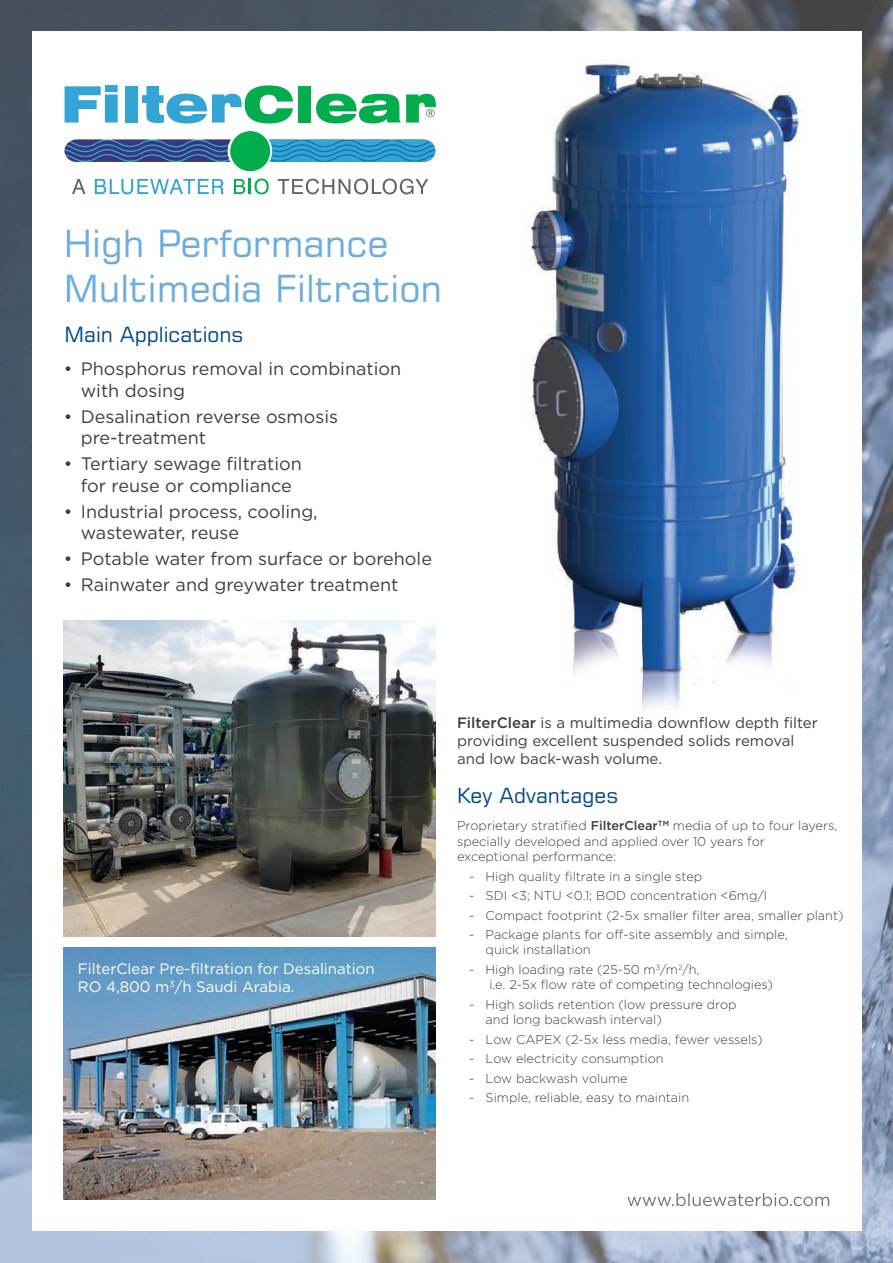
<style>
.page{position:relative;width:893px;height:1263px;background:#fff}
.page>*{position:absolute;margin:0;border:0;box-sizing:border-box;transform-origin:0 0}
.t1{font:37.5px/45px "Square 721 BT";color:#6caddf}
.t2{font:21px "Square 721 BT";color:#004a8d}
.t3{font:18px/21.6px "Gotham";color:#3e3e3f}
.t4{font:15px/18px "Gotham";color:#3e3e3f}
.t5{font:15px/18px "Gotham";color:#fff}
.t6{font:300 12.75px/15.3px "Gotham";color:#3e3e3f}
.s1{font-weight:500}
</style>
<div class="page">
<img style="left:0;top:0;width:893px;height:1263px">
<div style="left:32px;top:32px;width:829px;height:1199px;background:#fff"></div>
<svg style="left:627px;top:1193px;width:202px;height:13px"></svg>
<svg style="left:65px;top:140px;width:166px;height:22px;background:#3c5795"></svg>
<svg style="left:269px;top:140px;width:166px;height:22px;background:#2e9acb"></svg>
<div style="left:230px;top:131px;width:40px;height:40px;background:#00ad4d;border-radius:50%"></div>
<svg style="left:65px;top:85px;width:53px;height:38px"></svg>
<div style="left:125px;top:86px;width:13px;height:37px;background:#34a4d4"></div>
<svg style="left:142px;top:85px;width:151px;height:38px"></svg>
<div style="left:298px;top:86px;width:13px;height:37px;background:#03ad4d"></div>
<svg style="left:72px;top:179px;width:13px;height:15px"></svg>
<svg style="left:95px;top:179px;width:129px;height:15px"></svg>
<svg style="left:234px;top:179px;width:35px;height:15px"></svg>
<svg style="left:278px;top:179px;width:150px;height:15px"></svg>
<svg style="left:316px;top:94px;width:120px;height:29px"></svg>
<img style="left:526px;top:62px;width:278px;height:650px">
<img style="left:64px;top:621px;width:372px;height:315px">
<img style="left:64px;top:947px;width:372px;height:252px">
<h1 class="t1" style="left:64px;top:221px;width:380px">High Performance<br>Multimedia Filtration</h1>
<h2 class="t2" style="left:65px;top:321px;width:181px">Main Applications</h2>
<h3 class="t3" style="left:81px;top:358px;width:322px;text-indent:-17px">• Phosphorus removal in combination with dosing</h3>
<h3 class="t3" style="left:81px;top:405px;width:259px;text-indent:-17px">• Desalination reverse osmosis pre-treatment</h3>
<h3 class="t3" style="left:64px;top:453px;width:240px;text-align:center">• Tertiary sewage filtration for reuse or compliance</h3>
<h3 class="t3" style="left:81px;top:500px;width:238px;text-indent:-17px">• Industrial process, cooling, wastewater, reuse</h3>
<h3 class="t3" style="left:64px;top:547px;width:370px">• Potable water from surface or borehole</h3>
<h3 class="t3" style="left:64px;top:573px;width:336px">• Rainwater and greywater treatment</h3>
<p class="t5" style="left:78px;top:959px;width:298px">FilterClear Pre-filtration for Desalination<br>RO 4,800 m<sup>3</sup>/h Saudi Arabia.</p>
<p class="t4" style="left:457px;top:714px;width:362px"><span class="s1">FilterClear</span> is a multimedia downflow depth filter providing excellent suspended solids removal and low back-wash volume.</p>
<h2 class="t2" style="left:457px;top:782px;width:163px">Key Advantages</h2>
<p class="t6" style="left:457px;top:818px;width:382px">Proprietary stratified <span class="s1">FilterClear</span><sup>TM</sup> media of up to four layers, specially developed and applied over 10 years for exceptional performance:</p>
<p class="t6" style="left:469px;top:868px;width:235px">- High quality filtrate in a single step</p>
<p class="t6" style="left:469px;top:888px;width:299px">- SDI &lt;3; NTU &lt;0.1; BOD concentration &lt;6mg/l</p>
<p class="t6" style="left:469px;top:907px;width:376px">- Compact footprint (2-5x smaller filter area, smaller plant)</p>
<p class="t6" style="left:486px;top:927px;width:304px;text-indent:-16px">- Package plants for off-site assembly and simple, quick installation</p>
<p class="t6" style="left:489px;top:962px;width:285px;text-indent:-20px">- High loading rate (25-50 m<sup>3</sup>/m<sup>2</sup>/h,<br>i.e. 2-5x flow rate of competing technologies)</p>
<p class="t6" style="left:486px;top:996px;width:252px;text-indent:-16px">- High solids retention (low pressure drop and long backwash interval)</p>
<p class="t6" style="left:469px;top:1031px;width:295px">- Low CAPEX (2-5x less media, fewer vessels)</p>
<p class="t6" style="left:469px;top:1051px;width:196px">- Low electricity consumption</p>
<p class="t6" style="left:469px;top:1070px;width:160px">- Low backwash volume</p>
<p class="t6" style="left:469px;top:1090px;width:222px">- Simple, reliable, easy to maintain</p>
</div>
